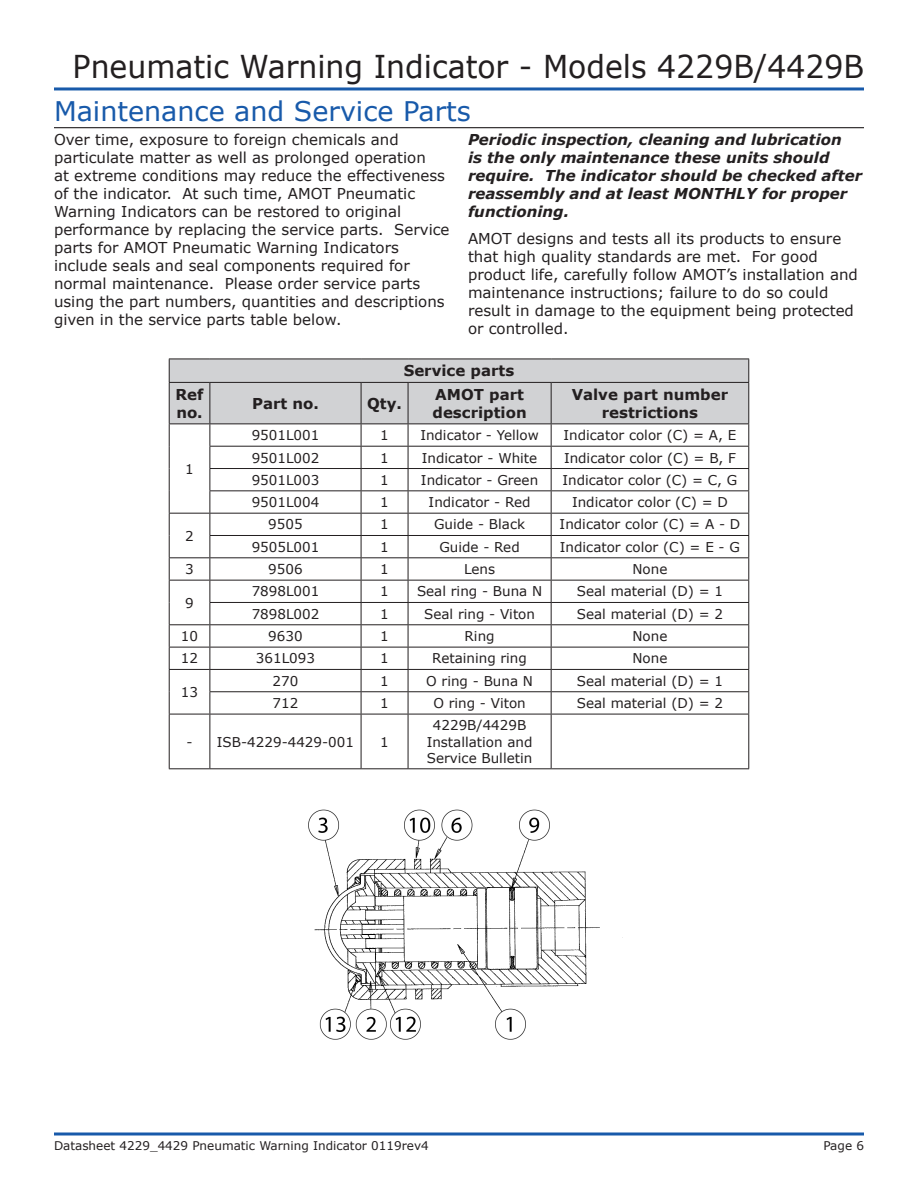
<style>
.page{position:relative;width:918px;height:1188px;background:#fff}
.page>*{position:absolute;margin:0;border:0;box-sizing:border-box;transform-origin:0 0}
.t1{font:31.5px "Verdana";color:#231f20;scale:.95 1}
.Datasheet{font:27px "Verdana";color:#185aaa}
.Datasheet-2{font:15px/18px "Verdana";color:#231f20}
.Datasheet-3{font:italic 700 15px/18px "Verdana";color:#231f20}
.Datasheet-4{font:700 15px/18px "Verdana";color:#231f20}
.Datasheet-5{font:13.5px/16.2px "Verdana";color:#231f20;text-align:center}
.t2{font:12px "Verdana";color:#231f20}
</style>
<div class="page">
<hr style="left:54px;top:87px;width:810px;height:3px;background:#185aaa">
<svg style="left:54px;top:1132px;width:810px;height:4px;background:#5183bf"></svg>
<svg style="left:169px;top:359px;width:580px;height:355px"></svg>
<hr style="left:169px;top:714px;width:41px;height:1px;background:#231f20">
<hr style="left:169px;top:714px;width:1px;height:54px;background:#231f20">
<hr style="left:210px;top:714px;width:151px;height:1px;background:#231f20">
<hr style="left:210px;top:714px;width:1px;height:54px;background:#231f20">
<hr style="left:361px;top:714px;width:47px;height:1px;background:#231f20">
<hr style="left:361px;top:714px;width:1px;height:54px;background:#231f20">
<hr style="left:408px;top:714px;width:143px;height:1px;background:#231f20">
<hr style="left:408px;top:714px;width:1px;height:54px;background:#231f20">
<hr style="left:551px;top:714px;width:198px;height:1px;background:#231f20">
<hr style="left:551px;top:714px;width:1px;height:54px;background:#231f20">
<hr style="left:748px;top:714px;width:1px;height:54px;background:#231f20">
<hr style="left:169px;top:768px;width:41px;height:1px;background:#231f20">
<hr style="left:210px;top:768px;width:151px;height:1px;background:#231f20">
<hr style="left:361px;top:768px;width:47px;height:1px;background:#231f20">
<hr style="left:408px;top:768px;width:143px;height:1px;background:#231f20">
<hr style="left:551px;top:768px;width:198px;height:1px;background:#231f20">
<img style="left:308px;top:809px;width:315px;height:231px">
<hr style="left:54px;top:127px;width:810px;height:1px;background:#231f20">
<h1 class="t1" style="left:73px;top:45px;width:835px">Pneumatic Warning Indicator - Models 4229B/4429B</h1>
<p class="Datasheet" style="left:54px;top:92px;width:419px">Maintenance and Service Parts</p>
<p class="Datasheet-2" style="left:54px;top:130px;width:397px">Over time, exposure to foreign chemicals and particulate matter as well as prolonged operation<br>at extreme conditions may reduce the effectiveness of the indicator. At such time, AMOT Pneumatic Warning Indicators can be restored to original performance by replacing the service parts. Service parts for AMOT Pneumatic Warning Indicators include seals and seal components required for normal maintenance. Please order service parts using the part numbers, quantities and descriptions given in the service parts table below.</p>
<p class="Datasheet-3" style="left:468px;top:130px;width:396px">Periodic inspection, cleaning and lubrication<br>is the only maintenance these units should require. The indicator should be checked after reassembly and at least MONTHLY for proper functioning.</p>
<p class="Datasheet-2" style="left:468px;top:229px;width:391px">AMOT designs and tests all its products to ensure that high quality standards are met. For good product life, carefully follow AMOT’s installation and maintenance instructions; failure to do so could result in damage to the equipment being protected or controlled.</p>
<p class="Datasheet-4" style="left:404px;top:362px;width:112px">Service parts</p>
<p class="Datasheet-4" style="left:176px;top:385px;width:30px">Ref no.</p>
<p class="Datasheet-4" style="left:252px;top:394px;width:68px">Part no.</p>
<p class="Datasheet-4" style="left:367px;top:394px;width:36px">Qty.</p>
<p class="Datasheet-4" style="left:433px;top:385px;width:96px">AMOT part description</p>
<p class="Datasheet-4" style="left:572px;top:385px;width:158px;text-align:center">Valve part number restrictions</p>
<p class="Datasheet-5" style="left:185px;top:461px;width:10px">1</p>
<p class="Datasheet-5" style="left:185px;top:528px;width:10px">2</p>
<p class="Datasheet-5" style="left:252px;top:427px;width:69px">9501L001</p>
<p class="Datasheet-5" style="left:380px;top:427px;width:10px">1</p>
<p class="Datasheet-5" style="left:420px;top:427px;width:120px">Indicator - Yellow</p>
<p class="Datasheet-5" style="left:564px;top:427px;width:174px">Indicator color (C) = A, E</p>
<p class="Datasheet-5" style="left:252px;top:449px;width:69px">9501L002</p>
<p class="Datasheet-5" style="left:380px;top:449px;width:10px">1</p>
<p class="Datasheet-5" style="left:422px;top:449px;width:117px">Indicator - White</p>
<p class="Datasheet-5" style="left:564px;top:449px;width:173px">Indicator color (C) = B, F</p>
<p class="Datasheet-5" style="left:252px;top:472px;width:69px">9501L003</p>
<p class="Datasheet-5" style="left:380px;top:472px;width:10px">1</p>
<p class="Datasheet-5" style="left:421px;top:472px;width:119px">Indicator - Green</p>
<p class="Datasheet-5" style="left:563px;top:472px;width:176px">Indicator color (C) = C, G</p>
<p class="Datasheet-5" style="left:252px;top:494px;width:69px">9501L004</p>
<p class="Datasheet-5" style="left:380px;top:494px;width:10px">1</p>
<p class="Datasheet-5" style="left:429px;top:494px;width:103px">Indicator - Red</p>
<p class="Datasheet-5" style="left:572px;top:494px;width:157px">Indicator color (C) = D</p>
<p class="Datasheet-5" style="left:268px;top:516px;width:36px">9505</p>
<p class="Datasheet-5" style="left:380px;top:516px;width:10px">1</p>
<p class="Datasheet-5" style="left:434px;top:516px;width:92px">Guide - Black</p>
<p class="Datasheet-5" style="left:560px;top:516px;width:182px">Indicator color (C) = A - D</p>
<p class="Datasheet-5" style="left:252px;top:539px;width:69px">9505L001</p>
<p class="Datasheet-5" style="left:380px;top:539px;width:10px">1</p>
<p class="Datasheet-5" style="left:439px;top:539px;width:82px">Guide - Red</p>
<p class="Datasheet-5" style="left:560px;top:539px;width:182px">Indicator color (C) = E - G</p>
<p class="Datasheet-5" style="left:185px;top:561px;width:10px">3</p>
<p class="Datasheet-5" style="left:268px;top:561px;width:36px">9506</p>
<p class="Datasheet-5" style="left:380px;top:561px;width:10px">1</p>
<p class="Datasheet-5" style="left:464px;top:561px;width:33px">Lens</p>
<p class="Datasheet-5" style="left:633px;top:561px;width:36px">None</p>
<p class="Datasheet-5" style="left:185px;top:594px;width:10px">9</p>
<p class="Datasheet-5" style="left:252px;top:583px;width:69px">7898L001</p>
<p class="Datasheet-5" style="left:380px;top:583px;width:10px">1</p>
<p class="Datasheet-5" style="left:417px;top:583px;width:127px">Seal ring - Buna N</p>
<p class="Datasheet-5" style="left:577px;top:583px;width:148px">Seal material (D) = 1</p>
<p class="Datasheet-5" style="left:252px;top:606px;width:69px">7898L002</p>
<p class="Datasheet-5" style="left:380px;top:606px;width:10px">1</p>
<p class="Datasheet-5" style="left:424px;top:606px;width:112px">Seal ring - Viton</p>
<p class="Datasheet-5" style="left:577px;top:606px;width:148px">Seal material (D) = 2</p>
<p class="Datasheet-5" style="left:181px;top:628px;width:19px">10</p>
<p class="Datasheet-5" style="left:268px;top:628px;width:36px">9630</p>
<p class="Datasheet-5" style="left:380px;top:628px;width:10px">1</p>
<p class="Datasheet-5" style="left:465px;top:628px;width:32px">Ring</p>
<p class="Datasheet-5" style="left:633px;top:628px;width:36px">None</p>
<p class="Datasheet-5" style="left:181px;top:650px;width:19px">12</p>
<p class="Datasheet-5" style="left:256px;top:650px;width:61px">361L093</p>
<p class="Datasheet-5" style="left:380px;top:650px;width:10px">1</p>
<p class="Datasheet-5" style="left:432px;top:650px;width:96px">Retaining ring</p>
<p class="Datasheet-5" style="left:633px;top:650px;width:36px">None</p>
<p class="Datasheet-5" style="left:181px;top:684px;width:19px">13</p>
<p class="Datasheet-5" style="left:273px;top:673px;width:27px">270</p>
<p class="Datasheet-5" style="left:380px;top:673px;width:10px">1</p>
<p class="Datasheet-5" style="left:426px;top:673px;width:108px">O ring - Buna N</p>
<p class="Datasheet-5" style="left:577px;top:673px;width:148px">Seal material (D) = 1</p>
<p class="Datasheet-5" style="left:273px;top:695px;width:27px">712</p>
<p class="Datasheet-5" style="left:380px;top:695px;width:10px">1</p>
<p class="Datasheet-5" style="left:433px;top:695px;width:94px">O ring - Viton</p>
<p class="Datasheet-5" style="left:577px;top:695px;width:148px">Seal material (D) = 2</p>
<p class="Datasheet-5" style="left:186px;top:733px;width:8px">-</p>
<p class="Datasheet-5" style="left:217px;top:733px;width:139px">ISB-4229-4429-001</p>
<p class="Datasheet-5" style="left:380px;top:733px;width:10px">1</p>
<p class="Datasheet-5" style="left:427px;top:717px;width:107px">4229B/4429B<br>Installation and<br>Service Bulletin</p>
<p class="t2" style="left:54px;top:1138px;width:376px">Datasheet 4229_4429 Pneumatic Warning Indicator 0119rev4</p>
<p class="t2" style="left:823px;top:1138px;width:42px">Page 6</p>
</div>
